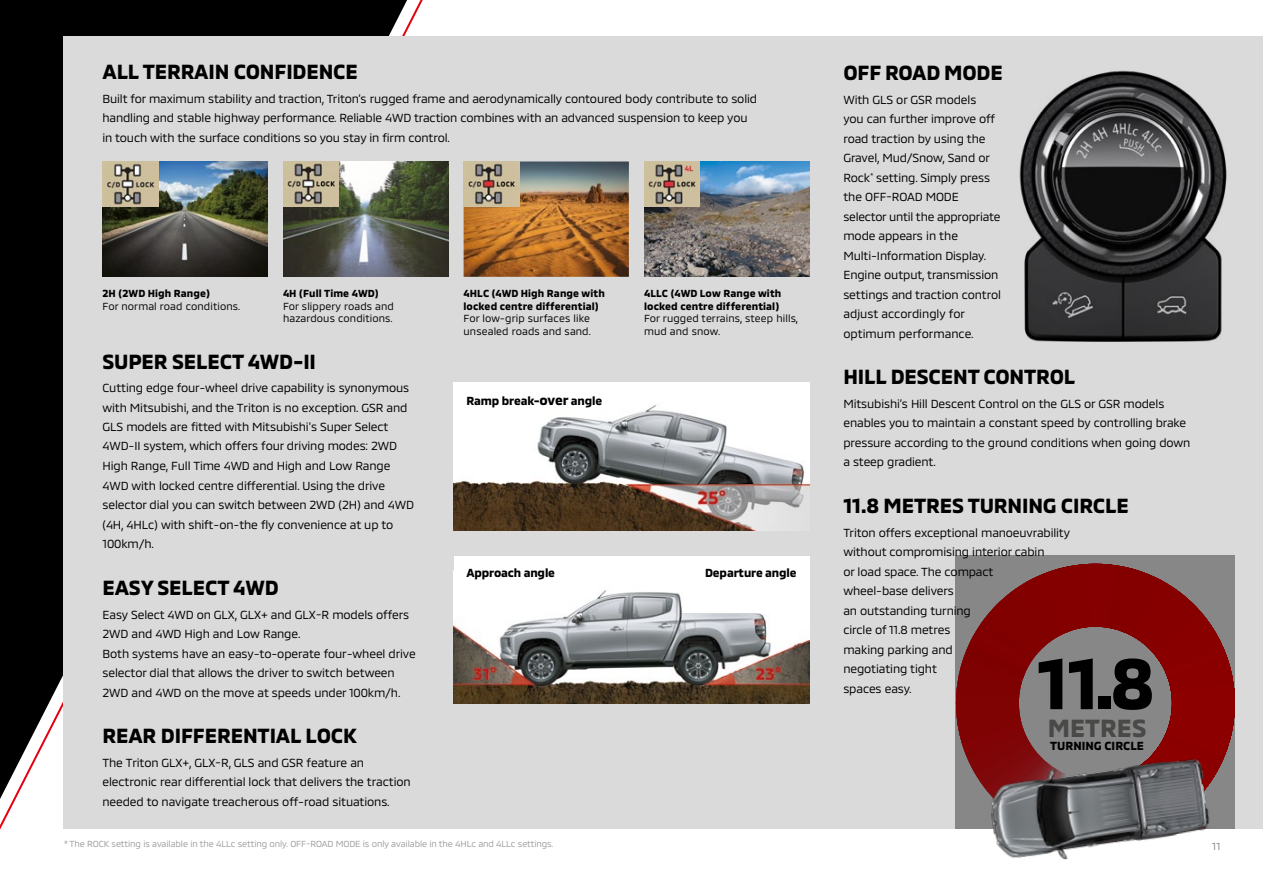
<style>
.page{position:relative;width:1263px;height:893px;background:#fff}
.page>*{position:absolute;margin:0;border:0;box-sizing:border-box;transform-origin:0 0}
.t1{font:700 73.5px "MMC";color:#000}
.t2{font:700 25.5px "MMC";color:#494948}
.t3{font:700 21px "MMC";letter-spacing:-.01em;color:#000}
.t4{font:12px/19.5px "MMC";letter-spacing:-.01em;color:#000}
.t5{font:700 12px "MMC";letter-spacing:-.01em;color:#000}
.t6{font:10.5px/12.6px "MMC";letter-spacing:.01em;color:#000}
.t7{font:700 10.5px/12.6px "MMC";letter-spacing:.01em;color:#000}
.t8{font:10.5px "MMC";color:#878786}
.t9{font:9px "MMC";letter-spacing:-.01em;color:#9d9d9c}
.s1{font-size:13.65px}
</style>
<div class="page">
<svg style="left:0;top:0;width:453px;height:830px;background:#201f1f"></svg>
<div style="left:64px;top:37px;width:1199px;height:792px;background:#dadada"></div>
<svg style="left:956px;top:564px;width:216px;height:106px;background:#843333"></svg>
<img style="left:955px;top:670px;width:280px;height:190px">
<img style="left:103px;top:161px;width:165px;height:116px">
<img style="left:103px;top:161px;width:55px;height:46px">
<img style="left:283px;top:161px;width:165px;height:116px">
<img style="left:283px;top:161px;width:56px;height:46px">
<img style="left:644px;top:161px;width:165px;height:116px">
<img style="left:464px;top:161px;width:165px;height:116px">
<img style="left:463px;top:161px;width:56px;height:46px">
<img style="left:644px;top:161px;width:56px;height:46px">
<img style="left:454px;top:383px;width:355px;height:147px">
<div style="left:454px;top:556px;width:355px;height:148px;background:#fff"></div>
<img style="left:454px;top:590px;width:355px;height:114px">
<img style="left:1019px;top:70px;width:208px;height:271px">
<h3 class="t3" style="left:103px;top:55px;width:257px">ALL TERRAIN CONFIDENCE</h3>
<p class="t4" style="left:103px;top:87px;width:656px">Built for maximum stability and traction, Triton’s rugged frame and aerodynamically contoured body contribute to solid handling and stable highway performance. Reliable 4WD traction combines with an advanced suspension to keep you in touch with the surface conditions so you stay in firm control.</p>
<p class="t7" style="left:103px;top:286px;width:109px">2H (2WD High Range)</p>
<p class="t6" style="left:103px;top:298px;width:139px">For normal road conditions.</p>
<p class="t7" style="left:283px;top:286px;width:97px">4H (Full Time 4WD)</p>
<p class="t6" style="left:283px;top:298px;width:112px">For slippery roads and hazardous conditions.</p>
<h3 class="t3" style="left:103px;top:345px;width:215px">SUPER SELECT 4WD-II</h3>
<p class="t4" style="left:103px;top:377px;width:308px">Cutting edge four-wheel drive capability is synonymous with Mitsubishi, and the Triton is no exception. GSR and GLS models are fitted with Mitsubishi’s Super Select 4WD-II system, which offers four driving modes: 2WD</p>
<p class="t4" style="left:103px;top:455px;width:313px">High Range, Full Time 4WD and High and Low Range 4WD with locked centre differential. Using the drive selector dial you can switch between 2WD (2H) and 4WD (4H, 4HLc) with shift-on-the fly convenience at up to 100km/h.</p>
<h3 class="t3" style="left:103px;top:571px;width:178px">EASY SELECT 4WD</h3>
<p class="t4" style="left:103px;top:603px;width:315px">Easy Select 4WD on GLX, GLX+ and GLX-R models offers 2WD and 4WD High and Low Range.<br>Both systems have an easy-to-operate four-wheel drive selector dial that allows the driver to switch between 2WD and 4WD on the move at speeds under 100km/h.</p>
<h3 class="t3" style="left:103px;top:719px;width:256px">REAR DIFFERENTIAL LOCK</h3>
<p class="t4" style="left:103px;top:751px;width:310px">The Triton GLX+, GLX-R, GLS and GSR feature an electronic rear differential lock that delivers the traction needed to navigate treacherous off-road situations.</p>
<p class="t7" style="left:463px;top:286px;width:143px">4HLC (4WD High Range with locked centre differential)</p>
<p class="t6" style="left:463px;top:311px;width:129px">For low-grip surfaces like unsealed roads and sand.</p>
<p class="t5" style="left:466px;top:392px;width:137px">Ramp break-<span class="s1">over</span> angle</p>
<p class="t7" style="left:644px;top:286px;width:139px">4LLC (4WD Low Range with locked centre differential)</p>
<p class="t6" style="left:644px;top:311px;width:156px">For rugged terrains, steep hills, mud and snow.</p>
<p class="t5" style="left:466px;top:564px;width:90px">Approach angle</p>
<p class="t5" style="left:705px;top:564px;width:93px">Departure angle</p>
<p class="t9" style="left:64px;top:837px;width:491px">* The ROCK setting is available in the 4LLc setting only. OFF-ROAD MODE is only available in the 4HLc and 4LLc settings.</p>
<h3 class="t3" style="left:843px;top:56px;width:161px">OFF ROAD MODE</h3>
<p class="t4" style="left:843px;top:88px;width:159px">With GLS or GSR models<br>you can further improve off road traction by using the<br>Gravel, Mud/Snow, Sand or<br>Rock<sup>*</sup> setting. Simply press the OFF-ROAD MODE selector until the appropriate mode appears in the<br>Multi-Information Display.<br>Engine output, transmission settings and traction control adjust accordingly for optimum performance.</p>
<h3 class="t3" style="left:843px;top:360px;width:233px">HILL DESCENT CONTROL</h3>
<p class="t4" style="left:843px;top:392px;width:349px">Mitsubishi’s Hill Descent Control on the GLS or GSR models enables you to maintain a constant speed by controlling brake pressure according to the ground conditions when going down a steep gradient.</p>
<h3 class="t3" style="left:843px;top:489px;width:287px">11.8 METRES TURNING CIRCLE</h3>
<p class="t4" style="left:843px;top:521px;width:228px">Triton offers exceptional manoeuvrability without compromising interior cabin<br>or load space. The compact<br>wheel-base delivers<br>an outstanding turning<br>circle of 11.8 metres<br>making parking and<br>negotiating tight<br>spaces easy.</p>
<h1 class="t1" style="left:1037px;top:625px;width:119px">11.8</h1>
<h2 class="t2" style="left:1048px;top:708px;width:100px">METRES</h2>
<p class="t5" style="left:1050px;top:737px;width:95px">TURNING CIRCLE</p>
<p class="t8" style="left:1212px;top:838px;width:10px">11</p>
</div>
